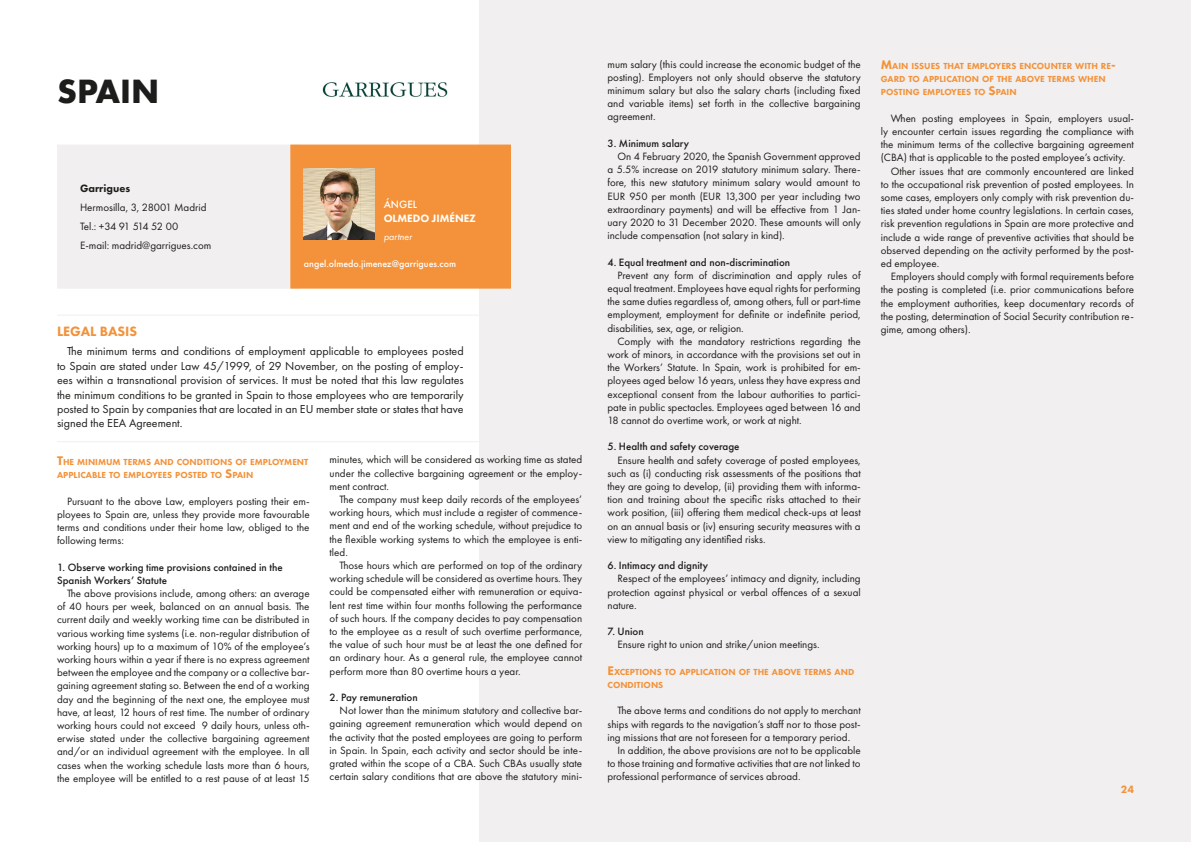
<style>
.page{position:relative;width:1191px;height:842px;background:#fff}
.page>*{position:absolute;margin:0;border:0;box-sizing:border-box;transform-origin:0 0}
.t1{font:700 35px "Futura PT";color:#1d1d1b}
.t2{font:800 14px "Futura PT";color:#f3923a}
.t3{font:12px/14.4px "Futura PT";color:#1d1d1b;text-align:justify}
.treść{font:11px/13.2px "Futura PT";color:#1d1d1b;text-align:justify}
.Śródtytuł_2{font:500 11px/13.2px "Futura PT";color:#1d1d1b}
.treść-2{font:11px "Futura PT";letter-spacing:-.065em;color:#1d1d1b}
.t4{font:800 11px "Futura PT";color:#fff}
.t5{font:800 11px "Futura PT";color:#1d1d1b}
.t6{font:500 11px "Futura PT";color:#fff}
.t7{font:800 11px "Futura PT";color:#f3923a}
.t8{font:500 10px "Futura PT";color:#fff}
.t9{font:italic 10px "Futura PT";color:#fff}
.śródtytuł{font:800 9.1px/13.2px "Futura PT";color:#f3923a}
.s1{font-size:13px}
</style>
<div class="page">
<div style="left:479px;top:0;width:712px;height:842px;background:#f1efef"></div>
<div style="left:57px;top:145px;width:243px;height:144px;background:#f1efef"></div>
<div style="left:290px;top:145px;width:221px;height:144px;background:#f3923a;border:1px solid #f3923a"></div>
<img style="left:322px;top:82px;width:125px;height:15px">
<img style="left:304px;top:169px;width:71px;height:70px">
<hr style="left:57px;top:315px;width:422px;height:1px;background:#f1efef">
<hr style="left:57px;top:441px;width:422px;height:1px;background:#f1efef">
<p class="t1" style="left:57px;top:69px;width:104px">SPAIN</p>
<p class="t5" style="left:80px;top:182px;width:52px">Garrigues</p>
<p class="treść" style="left:80px;top:201px;width:128px">Hermosilla, 3, 28001 Madrid</p>
<p class="treść-2" style="left:80px;top:220px;width:100px">Tel.: +34 91 514 52 00</p>
<p class="treść" style="left:80px;top:239px;width:133px">E-mail: madrid@garrigues.com</p>
<p class="t2" style="left:57px;top:323px;width:82px">LEGAL BASIS</p>
<p class="t6" style="left:384px;top:198px;width:35px">ÁNGEL</p>
<p class="t4" style="left:384px;top:212px;width:94px">OLMEDO JIMÉNEZ</p>
<p class="t9" style="left:384px;top:230px;width:30px">partner</p>
<p class="t8" style="left:304px;top:257px;width:154px">angel.olmedo.jimenez@garrigues.com</p>
<p class="t3" style="left:57px;top:344px;width:408px;text-indent:10px">The minimum terms and conditions of employment applicable to employees posted to Spain are stated under Law 45/1999, of 29 November, on the posting of employ&shy;ees within a transnational provision of services. It must be noted that this law regulates the minimum conditions to be granted in Spain to those employees who are temporarily posted to Spain by companies that are located in an EU member state or states that have signed the EEA Agreement.</p>
<p class="śródtytuł" style="left:57px;top:455px;width:253px"><span class="s1">T</span>HE MINIMUM TERMS AND CONDITIONS OF EMPLOYMENT<br>APPLICABLE TO EMPLOYEES POSTED TO <span class="s1">S</span>PAIN</p>
<p class="treść" style="left:57px;top:494px;width:254px;text-indent:10px">Pursuant to the above Law, employers posting their em&shy;ployees to Spain are, unless they provide more favourable terms and conditions under their home law, obliged to the following terms:</p>
<p class="Śródtytuł_2" style="left:57px;top:560px;width:227px">1. Observe working time provisions contained in the<br>Spanish Workers’ Statute</p>
<p class="treść" style="left:57px;top:587px;width:254px;text-indent:10px">The above provisions include, among others: an average of 40 hours per week, balanced on an annual basis. The current daily and weekly working time can be distributed in various working time systems (i.e. non-regular distribution of working hours) up to a maximum of 10% of the employee’s working hours within a year if there is no express agreement between the employee and the company or a collective bar&shy;gaining agreement stating so. Between the end of a working day and the beginning of the next one, the employee must have, at least, 12 hours of rest time. The number of ordinary working hours could not exceed 9 daily hours, unless oth&shy;erwise stated under the collective bargaining agreement and/or an individual agreement with the employee. In all cases when the working schedule lasts more than 6 hours, the employee will be entitled to a rest pause of at least 15</p>
<p class="treść" style="left:330px;top:453px;width:254px">minutes, which will be considered as working time as stated under the collective bargaining agreement or the employ&shy;ment contract.</p>
<p class="treść" style="left:330px;top:493px;width:254px;text-indent:10px">The company must keep daily records of the employees’ working hours, which must include a register of commence&shy;ment and end of the working schedule, without prejudice to the flexible working systems to which the employee is enti&shy;tled.</p>
<p class="treść" style="left:330px;top:559px;width:254px;text-indent:10px">Those hours which are performed on top of the ordinary working schedule will be considered as overtime hours. They could be compensated either with remuneration or equiva&shy;lent rest time within four months following the performance of such hours. If the company decides to pay compensation to the employee as a result of such overtime performance, the value of such hour must be at least the one defined for an ordinary hour. As a general rule, the employee cannot perform more than 80 overtime hours a year.</p>
<p class="Śródtytuł_2" style="left:330px;top:691px;width:90px">2. Pay remuneration</p>
<p class="treść" style="left:330px;top:704px;width:254px;text-indent:10px">Not lower than the minimum statutory and collective bar&shy;gaining agreement remuneration which would depend on the activity that the posted employees are going to perform in Spain. In Spain, each activity and sector should be inte&shy;grated within the scope of a CBA. Such CBAs usually state certain salary conditions that are above the statutory mini-</p>
<p class="treść" style="left:607px;top:57px;width:255px">mum salary (this could increase the economic budget of the posting). Employers not only should observe the statutory minimum salary but also the salary charts (including fixed and variable items) set forth in the collective bargaining agreement.</p>
<p class="Śródtytuł_2" style="left:607px;top:136px;width:83px">3. Minimum salary</p>
<p class="treść" style="left:607px;top:150px;width:255px;text-indent:10px">On 4 February 2020, the Spanish Government approved a 5.5% increase on 2019 statutory minimum salary. There&shy;fore, this new statutory minimum salary would amount to EUR 950 per month (EUR 13,300 per year including two extraordinary payments) and will be effective from 1 Jan&shy;uary 2020 to 31 December 2020. These amounts will only include compensation (not salary in kind).</p>
<p class="Śródtytuł_2" style="left:607px;top:255px;width:184px">4. Equal treatment and non-discrimination</p>
<p class="treść" style="left:607px;top:268px;width:255px;text-indent:10px">Prevent any form of discrimination and apply rules of equal treatment. Employees have equal rights for performing the same duties regardless of, among others, full or part-time employment, employment for definite or indefinite period, disabilities, sex, age, or religion.</p>
<p class="treść" style="left:607px;top:334px;width:255px;text-indent:10px">Comply with the mandatory restrictions regarding the work of minors, in accordance with the provisions set out in the Workers’ Statute. In Spain, work is prohibited for em&shy;ployees aged below 16 years, unless they have express and exceptional consent from the labour authorities to partici&shy;pate in public spectacles. Employees aged between 16 and 18 cannot do overtime work, or work at night.</p>
<p class="Śródtytuł_2" style="left:607px;top:440px;width:134px">5. Health and safety coverage</p>
<p class="treść" style="left:607px;top:453px;width:255px;text-indent:10px">Ensure health and safety coverage of posted employees, such as (i) conducting risk assessments of the positions that they are going to develop, (ii) providing them with informa&shy;tion and training about the specific risks attached to their work position, (iii) offering them medical check-ups at least on an annual basis or (iv) ensuring security measures with a view to mitigating any identified risks.</p>
<p class="Śródtytuł_2" style="left:607px;top:559px;width:102px">6. Intimacy and dignity</p>
<p class="treść" style="left:607px;top:572px;width:255px;text-indent:10px">Respect of the employees’ intimacy and dignity, including protection against physical or verbal offences of a sexual nature.</p>
<p class="Śródtytuł_2" style="left:607px;top:625px;width:38px">7. Union</p>
<p class="treść" style="left:617px;top:638px;width:204px">Ensure right to union and strike/union meetings.</p>
<p class="śródtytuł" style="left:607px;top:665px;width:248px"><span class="s1">E</span>XCEPTIONS TO APPLICATION OF THE ABOVE TERMS AND<br>CONDITIONS</p>
<p class="treść" style="left:607px;top:704px;width:255px;text-indent:10px">The above terms and conditions do not apply to merchant ships with regards to the navigation’s staff nor to those post&shy;ing missions that are not foreseen for a temporary period.</p>
<p class="treść" style="left:607px;top:744px;width:255px;text-indent:10px">In addition, the above provisions are not to be applicable to those training and formative activities that are not linked to professional performance of services abroad.</p>
<p class="śródtytuł" style="left:880px;top:59px;width:236px"><span class="s1">M</span>AIN ISSUES THAT EMPLOYERS ENCOUNTER WITH RE<span class="s1">-<br></span>GARD TO APPLICATION OF THE ABOVE TERMS WHEN<br>POSTING EMPLOYEES TO <span class="s1">S</span>PAIN</p>
<p class="treść" style="left:880px;top:112px;width:255px;text-indent:10px">When posting employees in Spain, employers usual&shy;ly encounter certain issues regarding the compliance with the minimum terms of the collective bargaining agreement (CBA) that is applicable to the posted employee’s activity.</p>
<p class="treść" style="left:880px;top:164px;width:255px;text-indent:10px">Other issues that are commonly encountered are linked to the occupational risk prevention of posted employees. In some cases, employers only comply with risk prevention du&shy;ties stated under home country legislations. In certain cases, risk prevention regulations in Spain are more protective and include a wide range of preventive activities that should be observed depending on the activity performed by the post&shy;ed employee.</p>
<p class="treść" style="left:880px;top:270px;width:255px;text-indent:10px">Employers should comply with formal requirements before the posting is completed (i.e. prior communications before the employment authorities, keep documentary records of the posting, determination of Social Security contribution re&shy;gime, among others).</p>
<p class="t7" style="left:1120px;top:783px;width:15px">24</p>
</div>
